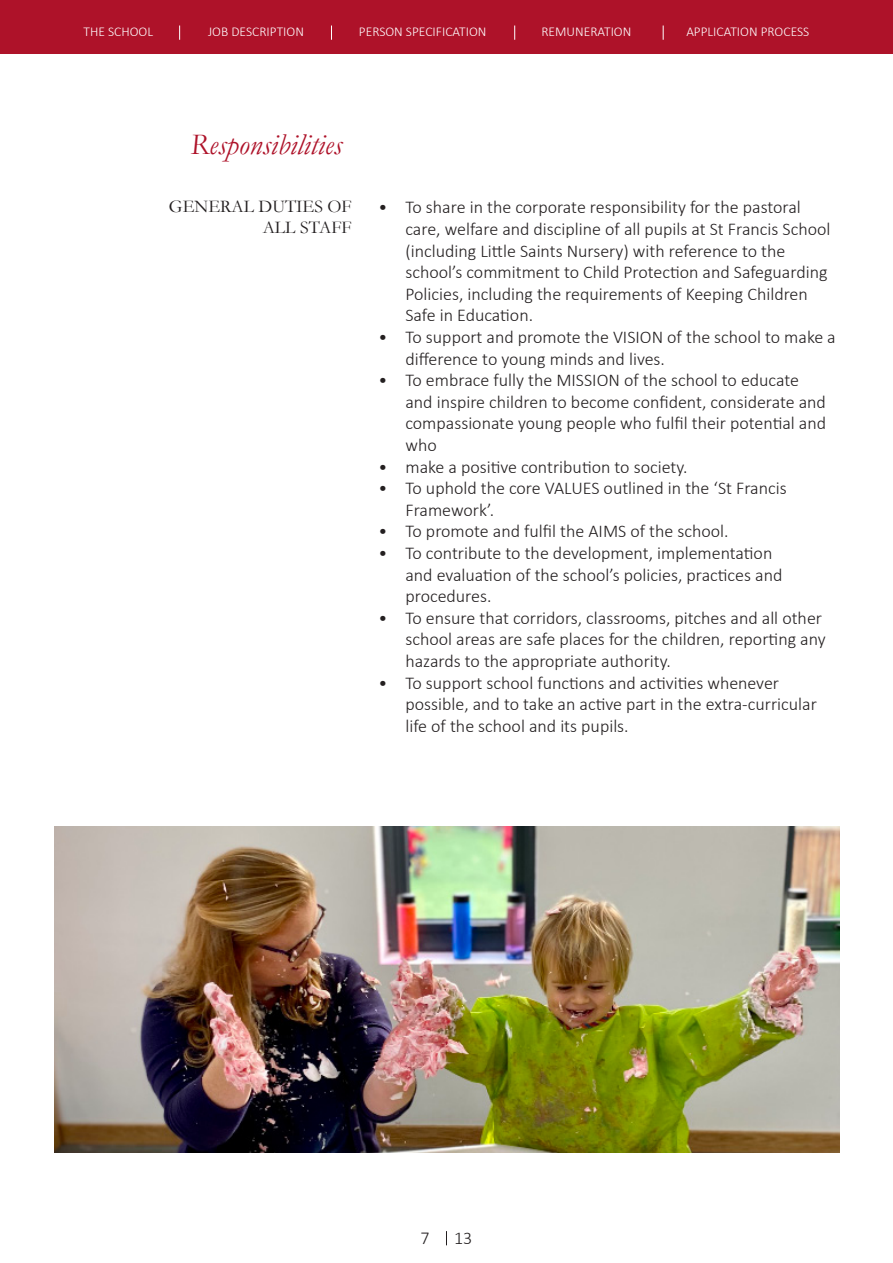
<style>
.page{position:relative;width:893px;height:1263px;background:#fff}
.page>*{position:absolute;margin:0;border:0;box-sizing:border-box;transform-origin:0 0}
.t1{font:italic 30px "Garamond";color:#ae1229}
.t2{font:300 18px/21.6px "Calibri";color:#231f20}
.t3{font:18px/21.6px "Garamond";color:#231f20;text-align:right}
.t4{font:300 13.5px "Calibri";color:#fff}
</style>
<div class="page">
<div style="left:1px;top:1px;width:891px;height:52px;background:#ae1229"></div>
<div style="left:0;top:0;width:893px;height:54px;border:2px solid #ae1229"></div>
<svg style="left:179px;top:26px;width:1px;height:14px"></svg>
<svg style="left:331px;top:26px;width:1px;height:14px"></svg>
<svg style="left:514px;top:26px;width:1px;height:14px"></svg>
<svg style="left:663px;top:26px;width:1px;height:14px"></svg>
<svg style="left:446px;top:1231px;width:1px;height:14px"></svg>
<img style="left:54px;top:826px;width:785px;height:326px">
<p class="t4" style="left:84px;top:23px;width:71px">THE SCHOOL</p>
<p class="t4" style="left:208px;top:23px;width:97px">JOB DESCRIPTION</p>
<p class="t4" style="left:359px;top:23px;width:129px">PERSON SPECIFICATION</p>
<p class="t4" style="left:541px;top:23px;width:92px">REMUNERATION</p>
<p class="t4" style="left:686px;top:23px;width:125px">APPLICATION PROCESS</p>
<p class="t1" style="left:190px;top:124px;width:153px">Responsibilities</p>
<p class="t3" style="left:169px;top:195px;width:184px">GENERAL DUTIES OF<br>ALL STAFF</p>
<p class="t2" style="left:405px;top:196px;width:426px;text-indent:-27px">• To share in the corporate responsibility for the pastoral care, welfare and discipline of all pupils at St Francis School (including Little Saints Nursery) with reference to the school’s commitment to Child Protection and Safeguarding Policies, including the requirements of Keeping Children Safe in Education.</p>
<p class="t2" style="left:405px;top:326px;width:432px;text-indent:-27px">• To support and promote the VISION of the school to make a difference to young minds and lives.</p>
<p class="t2" style="left:405px;top:369px;width:422px;text-indent:-27px">• To embrace fully the MISSION of the school to educate and inspire children to become confident, considerate and compassionate young people who fulfil their potential and who</p>
<p class="t2" style="left:378px;top:456px;width:311px">• make a positive contribution to society.</p>
<p class="t2" style="left:405px;top:477px;width:383px;text-indent:-27px">• To uphold the core VALUES outlined in the ‘St Francis<br>Framework’.</p>
<p class="t2" style="left:378px;top:520px;width:352px">• To promote and fulfil the AIMS of the school.</p>
<p class="t2" style="left:405px;top:542px;width:378px;text-indent:-27px">• To contribute to the development, implementation and evaluation of the school’s policies, practices and procedures.</p>
<p class="t2" style="left:405px;top:607px;width:422px;text-indent:-27px">• To ensure that corridors, classrooms, pitches and all other school areas are safe places for the children, reporting any hazards to the appropriate authority.</p>
<p class="t2" style="left:405px;top:672px;width:413px;text-indent:-27px">• To support school functions and activities whenever possible, and to take an active part in the extra-curricular life of the school and its pupils.</p>
<p class="t2" style="left:421px;top:1227px;width:11px">7</p>
<p class="t2" style="left:454px;top:1227px;width:20px">13</p>
</div>
